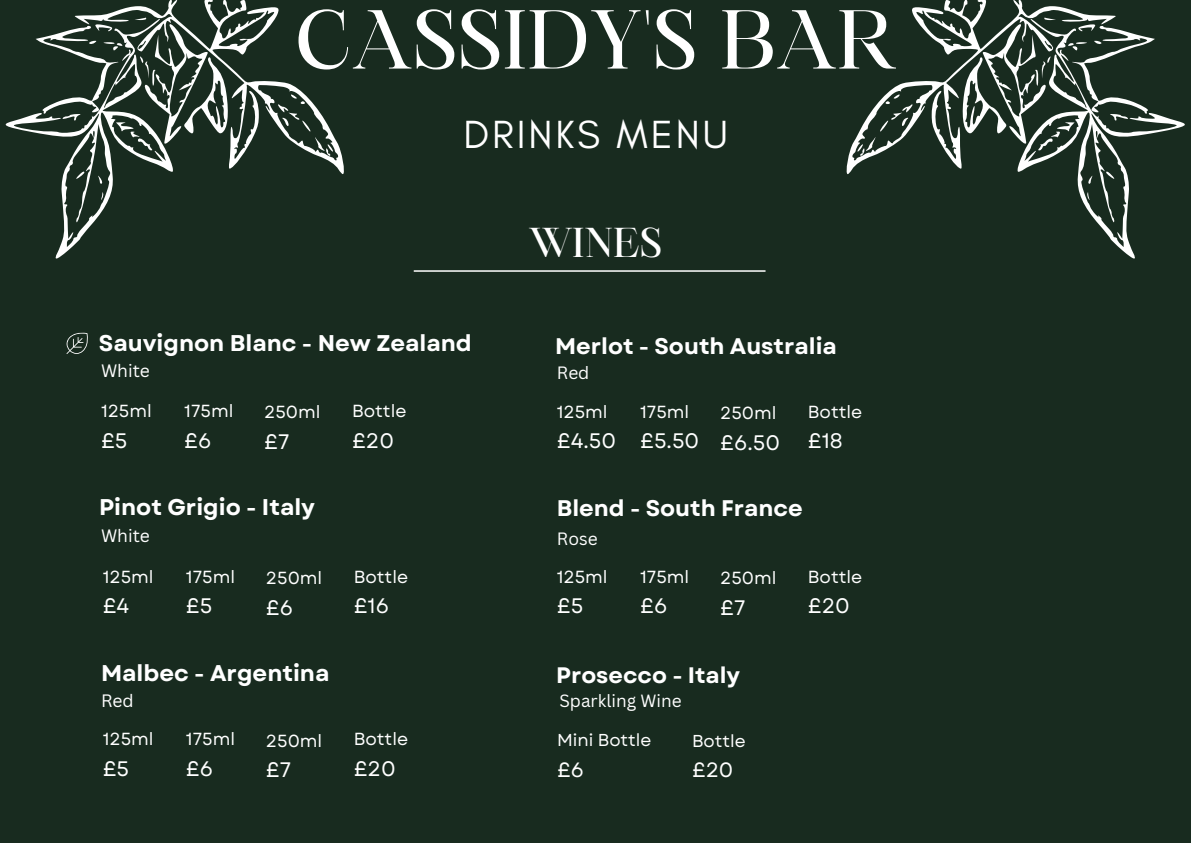
<style>
.page{position:relative;width:1191px;height:843px;background:#fff}
.page>*{position:absolute;margin:0;border:0;box-sizing:border-box;transform-origin:0 0}
.t1{font:80px "Maharlika";color:#fff}
.t2{font:40px "Glacial Indifference";letter-spacing:.07em;color:#fff}
.t3{font:40px "Maharlika";color:#fff}
.t4{font:700 22.7px "Garet";color:#fff}
.t5{font:700 22.6px "Garet";color:#fff}
.t6{font:700 22.4px "Garet";color:#fff}
.t7{font:21px "Garet";color:#fff}
.t8{font:20.7px "Garet";color:#fff}
.t9{font:17.5px "Garet";color:#fff}
.t10{font:17.5px "Canva Sans";color:#fff}
.t11{font:17.3px "Canva Sans";color:#fff}
.t12{font:17.2px "Garet";color:#fff}
.t13{font:17.2px "Canva Sans";color:#fff}
</style>
<div class="page">
<div style="left:0;top:0;width:1190px;height:842px;background:#182b1f"></div>
<hr style="left:414px;top:270px;width:351px;height:2px;background:#fff">
<svg style="left:66px;top:332px;width:21px;height:21px"></svg>
<svg style="left:75px;top:0;width:269px;height:174px"></svg>
<svg style="left:278px;top:94px;width:55px;height:62px"></svg>
<svg style="left:5px;top:38px;width:170px;height:221px"></svg>
<svg style="left:75px;top:171px;width:9px;height:9px"></svg>
<svg style="left:98px;top:175px;width:5px;height:9px"></svg>
<svg style="left:101px;top:191px;width:2px;height:10px"></svg>
<svg style="left:36px;top:18px;width:193px;height:132px"></svg>
<svg style="left:846px;top:0;width:269px;height:174px"></svg>
<svg style="left:857px;top:94px;width:55px;height:62px"></svg>
<svg style="left:1015px;top:38px;width:170px;height:221px"></svg>
<svg style="left:1105px;top:171px;width:10px;height:9px"></svg>
<svg style="left:1087px;top:175px;width:5px;height:9px"></svg>
<svg style="left:1086px;top:191px;width:3px;height:10px"></svg>
<svg style="left:961px;top:18px;width:193px;height:132px"></svg>
<p class="t1" style="left:294px;top:7px;width:603px">CASSIDY'S BAR</p>
<h1 class="t2" style="left:463px;top:110px;width:266px">DRINKS MENU</h1>
<p class="t3" style="left:529px;top:226px;width:135px">WINES</p>
<h2 class="t4" style="left:99px;top:327px;width:374px">Sauvignon Blanc - New Zealand</h2>
<h4 class="t5" style="left:555px;top:329px;width:283px">Merlot - South Australia</h4>
<p class="t10" style="left:101px;top:358px;width:50px">White</p>
<h4 class="t11" style="left:557px;top:360px;width:34px">Red</h4>
<p class="t9" style="left:101px;top:398px;width:52px">125ml</p>
<h4 class="t9" style="left:184px;top:398px;width:51px">175ml</h4>
<p class="t9" style="left:264px;top:399px;width:58px">250ml</p>
<h4 class="t9" style="left:352px;top:398px;width:56px">Bottle</h4>
<h4 class="t9" style="left:557px;top:398px;width:52px">125ml</h4>
<p class="t9" style="left:640px;top:398px;width:51px">175ml</p>
<h4 class="t9" style="left:720px;top:400px;width:58px">250ml</h4>
<p class="t9" style="left:807px;top:398px;width:56px">Bottle</p>
<h2 class="t7" style="left:101px;top:425px;width:28px">£5</h2>
<p class="t7" style="left:184px;top:425px;width:29px">£6</p>
<h3 class="t7" style="left:264px;top:426px;width:27px">£7</h3>
<p class="t7" style="left:352px;top:425px;width:44px">£20</p>
<p class="t7" style="left:557px;top:425px;width:61px">£4.50</p>
<p class="t7" style="left:640px;top:425px;width:61px">£5.50</p>
<h4 class="t7" style="left:720px;top:427px;width:61px">£6.50</h4>
<p class="t7" style="left:807px;top:425px;width:36px">£18</p>
<p class="t4" style="left:99px;top:491px;width:217px">Pinot Grigio - Italy</p>
<p class="t5" style="left:557px;top:491px;width:247px">Blend - South France</p>
<h4 class="t10" style="left:101px;top:523px;width:50px">White</h4>
<h3 class="t11" style="left:557px;top:526px;width:42px">Rose</h3>
<h4 class="t9" style="left:103px;top:563px;width:52px">125ml</h4>
<p class="t9" style="left:186px;top:563px;width:51px">175ml</p>
<h4 class="t9" style="left:266px;top:565px;width:58px">250ml</h4>
<p class="t9" style="left:354px;top:563px;width:56px">Bottle</p>
<h4 class="t9" style="left:557px;top:563px;width:52px">125ml</h4>
<p class="t9" style="left:640px;top:563px;width:51px">175ml</p>
<h4 class="t9" style="left:720px;top:565px;width:58px">250ml</h4>
<p class="t9" style="left:807px;top:563px;width:56px">Bottle</p>
<p class="t7" style="left:103px;top:590px;width:28px">£4</p>
<p class="t7" style="left:186px;top:590px;width:28px">£5</p>
<h4 class="t7" style="left:266px;top:592px;width:29px">£6</h4>
<p class="t7" style="left:354px;top:590px;width:37px">£16</p>
<h4 class="t7" style="left:557px;top:590px;width:28px">£5</h4>
<h3 class="t7" style="left:640px;top:590px;width:29px">£6</h3>
<p class="t7" style="left:720px;top:592px;width:27px">£7</p>
<p class="t7" style="left:807px;top:590px;width:44px">£20</p>
<h4 class="t4" style="left:101px;top:656px;width:230px">Malbec - Argentina</h4>
<h3 class="t10" style="left:101px;top:687px;width:34px">Red</h3>
<h4 class="t6" style="left:556px;top:658px;width:185px">Prosecco - Italy</h4>
<p class="t13" style="left:559px;top:688px;width:124px">Sparkling Wine</p>
<h4 class="t9" style="left:103px;top:726px;width:52px">125ml</h4>
<p class="t9" style="left:186px;top:726px;width:51px">175ml</p>
<h4 class="t9" style="left:266px;top:727px;width:58px">250ml</h4>
<p class="t9" style="left:354px;top:726px;width:56px">Bottle</p>
<h3 class="t12" style="left:557px;top:727px;width:96px">Mini Bottle</h3>
<p class="t12" style="left:692px;top:728px;width:55px">Bottle</p>
<h4 class="t7" style="left:103px;top:753px;width:28px">£5</h4>
<h3 class="t7" style="left:186px;top:753px;width:29px">£6</h3>
<p class="t7" style="left:266px;top:754px;width:27px">£7</p>
<p class="t7" style="left:354px;top:753px;width:44px">£20</p>
<h4 class="t8" style="left:557px;top:754px;width:28px">£6</h4>
<p class="t8" style="left:692px;top:754px;width:43px">£20</p>
</div>
